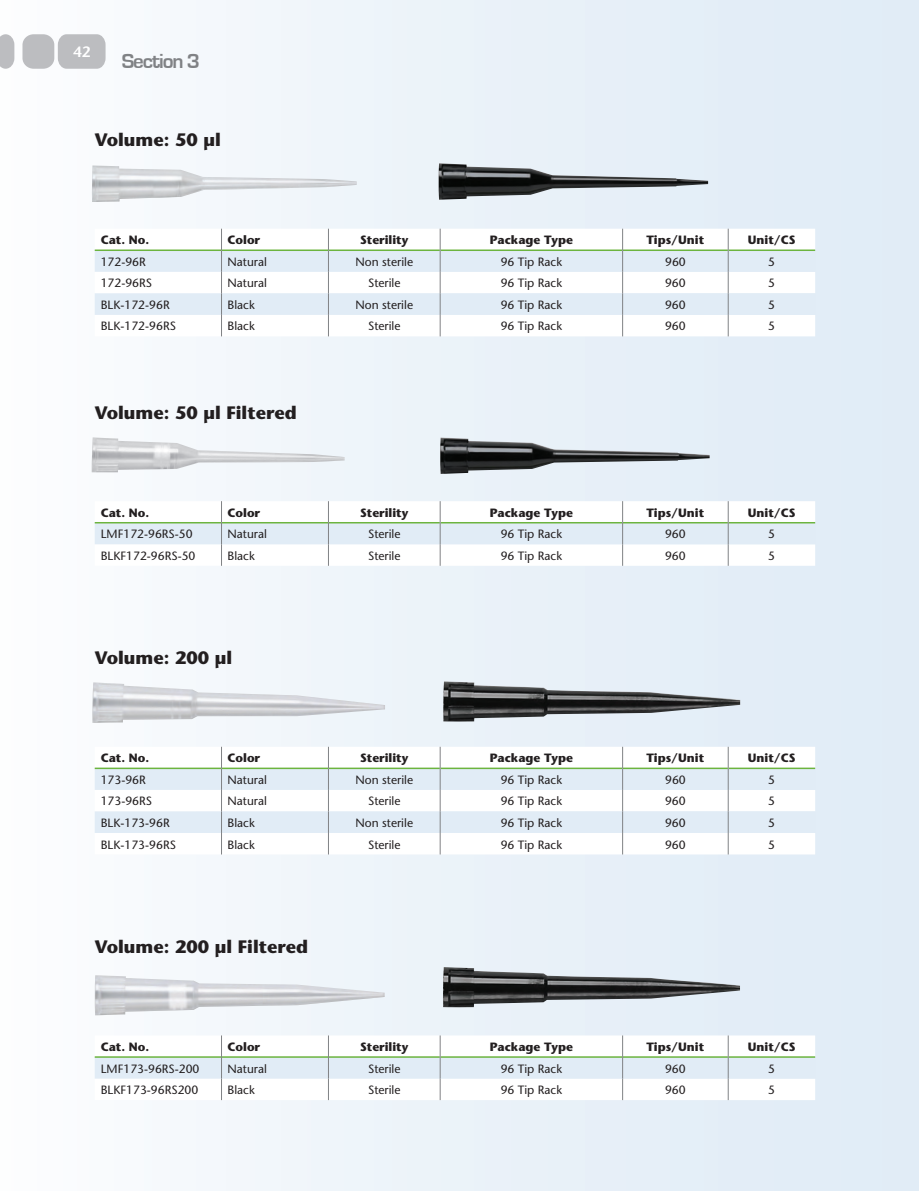
<style>
.page{position:relative;width:919px;height:1191px;background:#fff}
.page>*{position:absolute;margin:0;border:0;box-sizing:border-box;transform-origin:0 0}
.t1{font:700 21px "Eurostile";letter-spacing:-.05em;color:#808285}
.t2{font:700 18px "Stone Sans";color:#231f20}
.t3{font:600 15px "Stone Sans";color:#fff}
.t4{font:12px "Stone Sans";color:#231f20}
.t5{font:700 12px "Stone Sans";color:#231f20}
</style>
<div class="page">
<div style="left:0;top:0;width:917px;height:1191px;background:linear-gradient(to right,#fbfcfd,#deeaf6)"></div>
<svg style="left:58px;top:34px;width:47px;height:35px;background:#bfc0c3"></svg>
<div style="left:22px;top:34px;width:32px;height:35px;background:#bcbdc0;border-radius:11px"></div>
<svg style="left:0;top:34px;width:14px;height:35px"></svg>
<svg style="left:95px;top:229px;width:720px;height:107px"></svg>
<svg style="left:95px;top:251px;width:720px;height:64px;fill:#e1ecf6"></svg>
<hr style="left:95px;top:249px;width:126px;height:2px;background:#6cb43f">
<hr style="left:222px;top:249px;width:106px;height:2px;background:#6cb43f">
<hr style="left:329px;top:249px;width:110px;height:2px;background:#6cb43f">
<hr style="left:440px;top:249px;width:182px;height:2px;background:#6cb43f">
<hr style="left:623px;top:249px;width:104px;height:2px;background:#6cb43f">
<hr style="left:728px;top:249px;width:87px;height:2px;background:#6cb43f">
<svg style="left:221px;top:229px;width:1px;height:107px"></svg>
<svg style="left:328px;top:229px;width:1px;height:107px"></svg>
<svg style="left:439px;top:229px;width:1px;height:107px"></svg>
<svg style="left:622px;top:229px;width:1px;height:107px"></svg>
<svg style="left:727px;top:229px;width:1px;height:107px"></svg>
<svg style="left:95px;top:501px;width:720px;height:65px"></svg>
<svg style="left:95px;top:746px;width:720px;height:108px"></svg>
<svg style="left:95px;top:769px;width:720px;height:64px;fill:#e1ecf6"></svg>
<hr style="left:95px;top:767px;width:126px;height:2px;background:#6cb43f">
<hr style="left:222px;top:767px;width:106px;height:2px;background:#6cb43f">
<hr style="left:329px;top:767px;width:110px;height:2px;background:#6cb43f">
<hr style="left:440px;top:767px;width:182px;height:2px;background:#6cb43f">
<hr style="left:623px;top:767px;width:104px;height:2px;background:#6cb43f">
<hr style="left:728px;top:767px;width:87px;height:2px;background:#6cb43f">
<svg style="left:221px;top:746px;width:1px;height:108px"></svg>
<svg style="left:328px;top:746px;width:1px;height:108px"></svg>
<svg style="left:439px;top:746px;width:1px;height:108px"></svg>
<svg style="left:622px;top:746px;width:1px;height:108px"></svg>
<svg style="left:727px;top:746px;width:1px;height:108px"></svg>
<svg style="left:95px;top:1035px;width:720px;height:65px"></svg>
<img style="left:92px;top:437px;width:252px;height:35px">
<img style="left:92px;top:165px;width:264px;height:37px">
<img style="left:438px;top:163px;width:270px;height:37px">
<img style="left:439px;top:437px;width:270px;height:37px">
<img style="left:92px;top:682px;width:293px;height:41px">
<img style="left:94px;top:975px;width:290px;height:40px">
<img style="left:443px;top:681px;width:297px;height:40px">
<img style="left:443px;top:967px;width:297px;height:40px">
<p class="t3" style="left:73px;top:43px;width:19px">42</p>
<p class="t1" style="left:122px;top:50px;width:80px">Section 3</p>
<p class="t2" style="left:95px;top:128px;width:128px">Volume: 50 µl</p>
<p class="t5" style="left:101px;top:232px;width:50px">Cat. No.</p>
<p class="t5" style="left:227px;top:232px;width:34px">Color</p>
<p class="t5" style="left:360px;top:232px;width:50px">Sterility</p>
<p class="t5" style="left:490px;top:232px;width:84px">Package Type</p>
<p class="t5" style="left:646px;top:232px;width:59px">Tips/Unit</p>
<p class="t5" style="left:747px;top:232px;width:49px">Unit/CS</p>
<p class="t4" style="left:101px;top:254px;width:47px">172-96R</p>
<p class="t4" style="left:227px;top:254px;width:41px">Natural</p>
<p class="t4" style="left:355px;top:254px;width:59px">Non sterile</p>
<p class="t4" style="left:500px;top:254px;width:63px">96 Tip Rack</p>
<p class="t4" style="left:665px;top:254px;width:22px">960</p>
<p class="t4" style="left:768px;top:254px;width:8px">5</p>
<p class="t4" style="left:101px;top:276px;width:53px">172-96RS</p>
<p class="t4" style="left:227px;top:276px;width:41px">Natural</p>
<p class="t4" style="left:368px;top:276px;width:34px">Sterile</p>
<p class="t4" style="left:500px;top:276px;width:63px">96 Tip Rack</p>
<p class="t4" style="left:665px;top:276px;width:22px">960</p>
<p class="t4" style="left:768px;top:276px;width:8px">5</p>
<p class="t4" style="left:101px;top:297px;width:70px">BLK-172-96R</p>
<p class="t4" style="left:227px;top:297px;width:29px">Black</p>
<p class="t4" style="left:355px;top:297px;width:59px">Non sterile</p>
<p class="t4" style="left:500px;top:297px;width:63px">96 Tip Rack</p>
<p class="t4" style="left:665px;top:297px;width:22px">960</p>
<p class="t4" style="left:768px;top:297px;width:8px">5</p>
<p class="t4" style="left:101px;top:319px;width:77px">BLK-172-96RS</p>
<p class="t4" style="left:227px;top:319px;width:29px">Black</p>
<p class="t4" style="left:368px;top:319px;width:34px">Sterile</p>
<p class="t4" style="left:500px;top:319px;width:63px">96 Tip Rack</p>
<p class="t4" style="left:665px;top:319px;width:22px">960</p>
<p class="t4" style="left:768px;top:319px;width:8px">5</p>
<p class="t2" style="left:95px;top:401px;width:203px">Volume: 50 µl Filtered</p>
<p class="t5" style="left:101px;top:505px;width:50px">Cat. No.</p>
<p class="t5" style="left:227px;top:505px;width:34px">Color</p>
<p class="t5" style="left:360px;top:505px;width:50px">Sterility</p>
<p class="t5" style="left:490px;top:505px;width:84px">Package Type</p>
<p class="t5" style="left:646px;top:505px;width:59px">Tips/Unit</p>
<p class="t5" style="left:747px;top:505px;width:49px">Unit/CS</p>
<p class="t4" style="left:101px;top:527px;width:93px">LMF172-96RS-50</p>
<p class="t4" style="left:227px;top:527px;width:41px">Natural</p>
<p class="t4" style="left:368px;top:527px;width:34px">Sterile</p>
<p class="t4" style="left:500px;top:527px;width:63px">96 Tip Rack</p>
<p class="t4" style="left:665px;top:527px;width:22px">960</p>
<p class="t4" style="left:768px;top:527px;width:8px">5</p>
<p class="t4" style="left:101px;top:548px;width:96px">BLKF172-96RS-50</p>
<p class="t4" style="left:227px;top:548px;width:29px">Black</p>
<p class="t4" style="left:368px;top:548px;width:34px">Sterile</p>
<p class="t4" style="left:500px;top:548px;width:63px">96 Tip Rack</p>
<p class="t4" style="left:665px;top:548px;width:22px">960</p>
<p class="t4" style="left:768px;top:548px;width:8px">5</p>
<p class="t2" style="left:95px;top:646px;width:139px">Volume: 200 µl</p>
<p class="t5" style="left:101px;top:750px;width:50px">Cat. No.</p>
<p class="t5" style="left:227px;top:750px;width:34px">Color</p>
<p class="t5" style="left:360px;top:750px;width:50px">Sterility</p>
<p class="t5" style="left:490px;top:750px;width:84px">Package Type</p>
<p class="t5" style="left:646px;top:750px;width:59px">Tips/Unit</p>
<p class="t5" style="left:747px;top:750px;width:49px">Unit/CS</p>
<p class="t4" style="left:101px;top:772px;width:47px">173-96R</p>
<p class="t4" style="left:227px;top:772px;width:41px">Natural</p>
<p class="t4" style="left:355px;top:772px;width:59px">Non sterile</p>
<p class="t4" style="left:500px;top:772px;width:63px">96 Tip Rack</p>
<p class="t4" style="left:665px;top:772px;width:22px">960</p>
<p class="t4" style="left:768px;top:772px;width:8px">5</p>
<p class="t4" style="left:101px;top:794px;width:53px">173-96RS</p>
<p class="t4" style="left:227px;top:794px;width:41px">Natural</p>
<p class="t4" style="left:368px;top:794px;width:34px">Sterile</p>
<p class="t4" style="left:500px;top:794px;width:63px">96 Tip Rack</p>
<p class="t4" style="left:665px;top:794px;width:22px">960</p>
<p class="t4" style="left:768px;top:794px;width:8px">5</p>
<p class="t4" style="left:101px;top:815px;width:70px">BLK-173-96R</p>
<p class="t4" style="left:227px;top:815px;width:29px">Black</p>
<p class="t4" style="left:355px;top:815px;width:59px">Non sterile</p>
<p class="t4" style="left:500px;top:815px;width:63px">96 Tip Rack</p>
<p class="t4" style="left:665px;top:815px;width:22px">960</p>
<p class="t4" style="left:768px;top:815px;width:8px">5</p>
<p class="t4" style="left:101px;top:837px;width:77px">BLK-173-96RS</p>
<p class="t4" style="left:227px;top:837px;width:29px">Black</p>
<p class="t4" style="left:368px;top:837px;width:34px">Sterile</p>
<p class="t4" style="left:500px;top:837px;width:63px">96 Tip Rack</p>
<p class="t4" style="left:665px;top:837px;width:22px">960</p>
<p class="t4" style="left:768px;top:837px;width:8px">5</p>
<p class="t2" style="left:95px;top:935px;width:215px">Volume: 200 µl Filtered</p>
<p class="t5" style="left:101px;top:1039px;width:50px">Cat. No.</p>
<p class="t5" style="left:227px;top:1039px;width:34px">Color</p>
<p class="t5" style="left:360px;top:1039px;width:50px">Sterility</p>
<p class="t5" style="left:490px;top:1039px;width:84px">Package Type</p>
<p class="t5" style="left:646px;top:1039px;width:59px">Tips/Unit</p>
<p class="t5" style="left:747px;top:1039px;width:49px">Unit/CS</p>
<p class="t4" style="left:101px;top:1061px;width:100px">LMF173-96RS-200</p>
<p class="t4" style="left:227px;top:1061px;width:41px">Natural</p>
<p class="t4" style="left:368px;top:1061px;width:34px">Sterile</p>
<p class="t4" style="left:500px;top:1061px;width:63px">96 Tip Rack</p>
<p class="t4" style="left:665px;top:1061px;width:22px">960</p>
<p class="t4" style="left:768px;top:1061px;width:8px">5</p>
<p class="t4" style="left:101px;top:1082px;width:99px">BLKF173-96RS200</p>
<p class="t4" style="left:227px;top:1082px;width:29px">Black</p>
<p class="t4" style="left:368px;top:1082px;width:34px">Sterile</p>
<p class="t4" style="left:500px;top:1082px;width:63px">96 Tip Rack</p>
<p class="t4" style="left:665px;top:1082px;width:22px">960</p>
<p class="t4" style="left:768px;top:1082px;width:8px">5</p>
</div>
